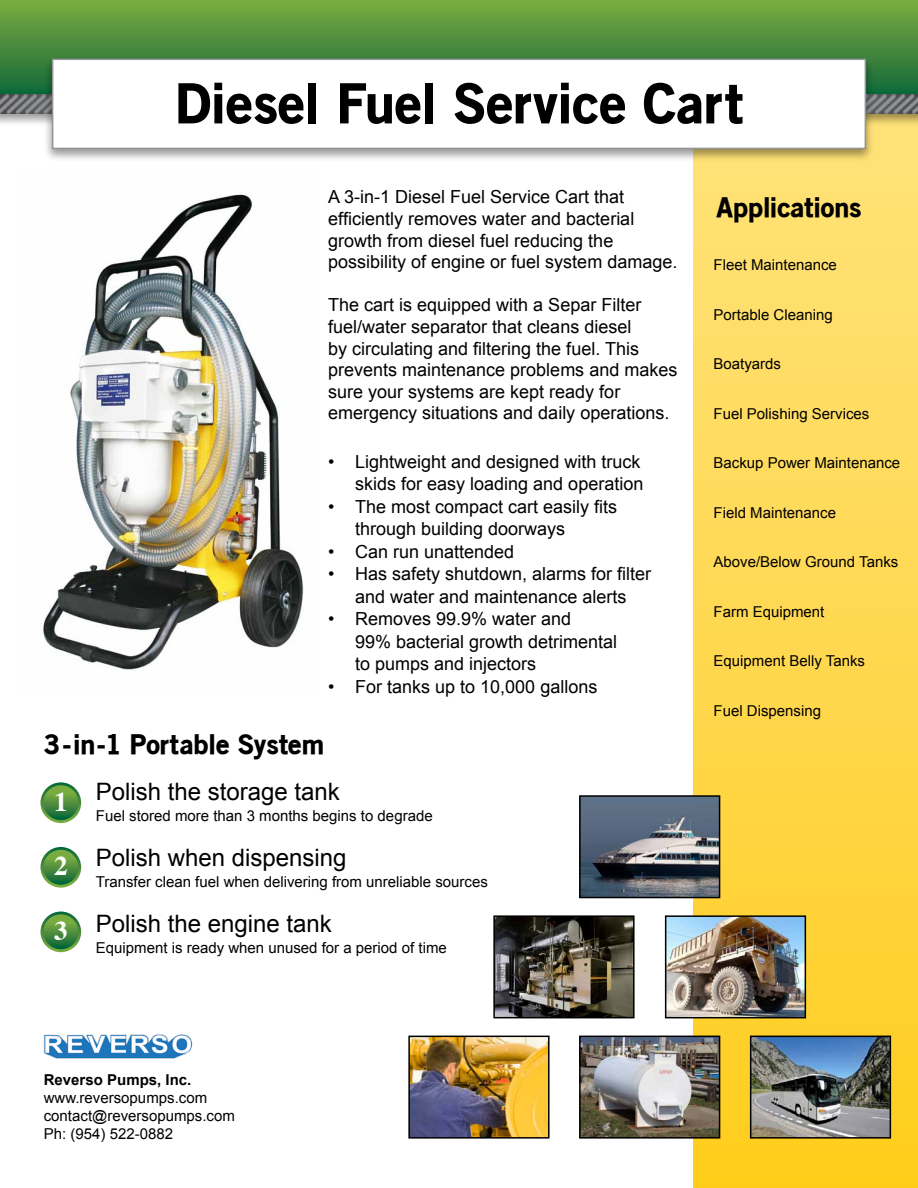
<style>
.page{position:relative;width:918px;height:1188px;background:#fff}
.page>*{position:absolute;margin:0;border:0;box-sizing:border-box;transform-origin:0 0}
.t1{font:900 54px "Old Sans";color:#000}
.t2{font:900 27px "Old Sans";color:#000}
.t3{font:700 27px "Times";color:#fff}
.t4{font:24px "Arial";color:#000}
.t5{font:18px/21.6px "Arial";color:#000}
.t6{font:15px/18px "Arial";color:#000}
.t7{font:700 15px "Arial";color:#000}
</style>
<div class="page">
<img style="left:43px;top:194px;width:261px;height:477px">
<svg style="left:694px;top:127px;width:224px;height:1061px"></svg>
<img style="left:582px;top:798px;width:135px;height:97px">
<div style="left:579px;top:795px;width:141px;height:103px;border:2px solid #000"></div>
<img style="left:668px;top:918px;width:135px;height:97px">
<div style="left:665px;top:915px;width:141px;height:103px;border:2px solid #000"></div>
<img style="left:496px;top:918px;width:136px;height:97px">
<div style="left:493px;top:915px;width:142px;height:103px;border:2px solid #000"></div>
<svg style="left:40px;top:782px;width:41px;height:41px"></svg>
<svg style="left:43px;top:785px;width:35px;height:35px"></svg>
<svg style="left:40px;top:847px;width:41px;height:41px"></svg>
<svg style="left:43px;top:850px;width:35px;height:35px"></svg>
<svg style="left:40px;top:912px;width:41px;height:40px"></svg>
<svg style="left:43px;top:914px;width:35px;height:35px"></svg>
<img style="left:582px;top:1039px;width:135px;height:97px">
<div style="left:579px;top:1036px;width:141px;height:103px;border:2px solid #000"></div>
<img style="left:753px;top:1039px;width:135px;height:97px">
<div style="left:750px;top:1036px;width:141px;height:103px;border:2px solid #000"></div>
<img style="left:411px;top:1039px;width:136px;height:97px">
<div style="left:408px;top:1036px;width:142px;height:103px;border:2px solid #000"></div>
<div style="left:0;top:0;width:918px;height:97px;background:linear-gradient(to bottom,#7dac40,#0f673a)"></div>
<div style="left:0;top:92px;width:918px;height:35px;background:#000;opacity:.4"></div>
<img style="left:0;top:95px;width:918px;height:19px">
<div style="left:44px;top:56px;width:830px;height:107px;background:#000;opacity:.4"></div>
<div style="left:52px;top:59px;width:814px;height:90px;background:#fff;border:2px solid #939598"></div>
<img style="left:44px;top:1034px;width:149px;height:25px">
<h1 class="t1" style="left:175px;top:70px;width:570px">Diesel Fuel Service Cart</h1>
<p class="t5" style="left:328px;top:187px;width:351px">A 3-in-1 Diesel Fuel Service Cart that efficiently removes water and bacterial growth from diesel fuel reducing the possibility of engine or fuel system damage.</p>
<p class="t5" style="left:328px;top:295px;width:351px">The cart is equipped with a Separ Filter fuel/water separator that cleans diesel<br>by circulating and filtering the fuel. This prevents maintenance problems and makes sure your systems are kept ready for emergency situations and daily operations.</p>
<p class="t5" style="left:328px;top:450px;width:317px;line-height:22.5px;text-align:right">• Lightweight and designed with truck skids for easy loading and operation</p>
<p class="t5" style="left:355px;top:495px;width:264px;line-height:22.5px;text-indent:-27px">• The most compact cart easily fits through building doorways</p>
<p class="t5" style="left:328px;top:541px;width:188px">• Can run unattended</p>
<p class="t5" style="left:328px;top:563px;width:325px;line-height:22.5px;text-align:center">• Has safety shutdown, alarms for filter and water and maintenance alerts</p>
<p class="t5" style="left:355px;top:608px;width:264px;line-height:22.5px;text-indent:-27px">• Removes 99.9% water and<br>99% bacterial growth detrimental to pumps and injectors</p>
<p class="t5" style="left:328px;top:676px;width:271px">• For tanks up to 10,000 gallons</p>
<h2 class="t2" style="left:44px;top:727px;width:282px">3-in-1 Portable System</h2>
<h3 class="t4" style="left:96px;top:776px;width:246px">Polish the storage tank</h3>
<p class="t6" style="left:96px;top:807px;width:338px">Fuel stored more than 3 months begins to degrade</p>
<h3 class="t4" style="left:96px;top:842px;width:252px">Polish when dispensing</h3>
<p class="t6" style="left:96px;top:873px;width:394px">Transfer clean fuel when delivering from unreliable sources</p>
<h3 class="t4" style="left:96px;top:908px;width:238px">Polish the engine tank</h3>
<p class="t6" style="left:96px;top:939px;width:352px">Equipment is ready when unused for a period of time</p>
<h2 class="t3" style="left:54px;top:783px;width:15px">1</h2>
<h2 class="t3" style="left:54px;top:848px;width:15px">2</h2>
<h2 class="t3" style="left:54px;top:913px;width:15px">3</h2>
<h2 class="t2" style="left:717px;top:190px;width:146px">Applications</h2>
<p class="t6" style="left:714px;top:256px;width:125px">Fleet Maintenance</p>
<p class="t6" style="left:714px;top:306px;width:121px">Portable Cleaning</p>
<p class="t6" style="left:714px;top:355px;width:69px">Boatyards</p>
<p class="t6" style="left:714px;top:405px;width:157px">Fuel Polishing Services</p>
<p class="t6" style="left:714px;top:454px;width:188px">Backup Power Maintenance</p>
<p class="t6" style="left:714px;top:504px;width:124px">Field Maintenance</p>
<p class="t6" style="left:714px;top:553px;width:186px">Above/Below Ground Tanks</p>
<p class="t6" style="left:714px;top:603px;width:112px">Farm Equipment</p>
<p class="t6" style="left:714px;top:652px;width:153px">Equipment Belly Tanks</p>
<p class="t6" style="left:714px;top:702px;width:109px">Fuel Dispensing</p>
<p class="t7" style="left:44px;top:1069px;width:149px">Reverso Pumps, Inc.</p>
<p class="t6" style="left:44px;top:1088px;width:193px">www.reversopumps.com contact@reversopumps.com<br>Ph: (954) 522-0882</p>
</div>
